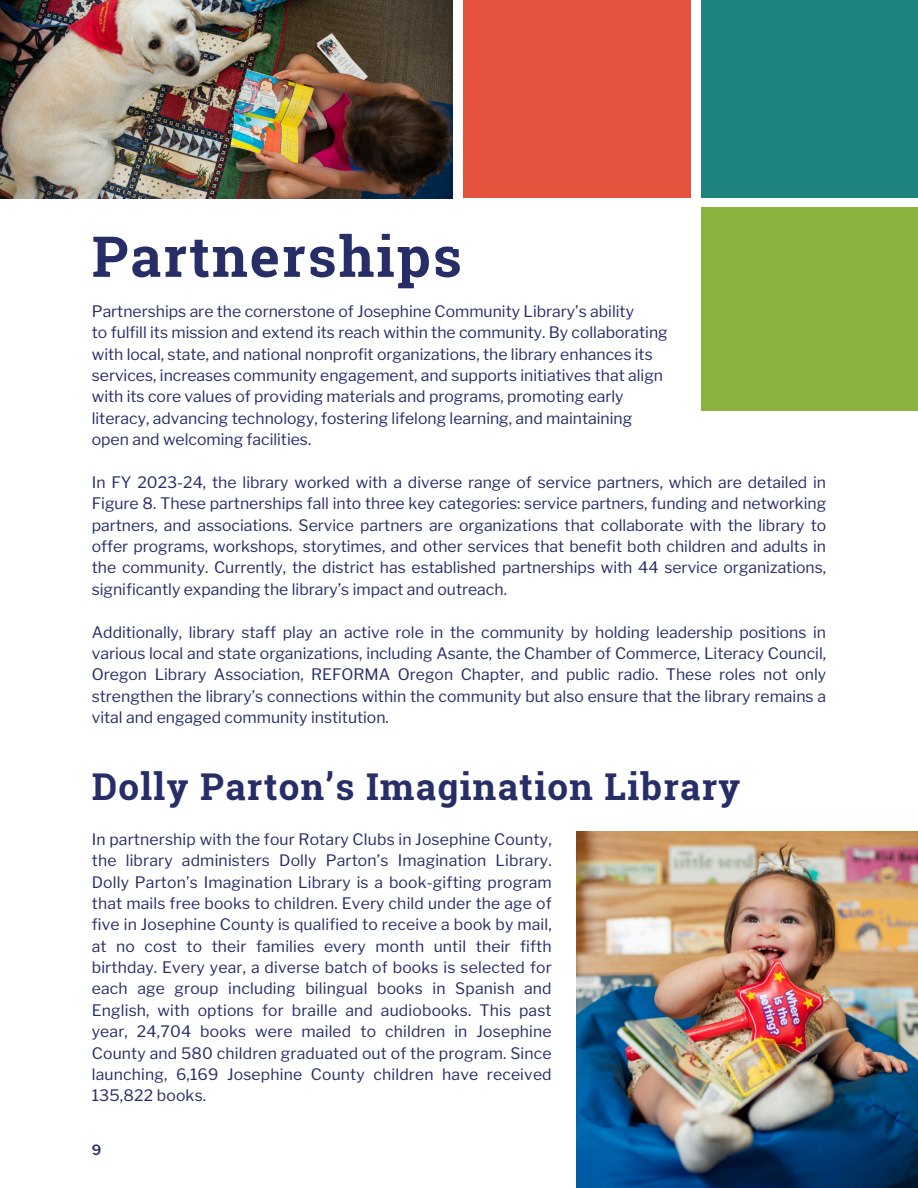
<style>
.page{position:relative;width:918px;height:1188px;background:#fff}
.page>*{position:absolute;margin:0;border:0;box-sizing:border-box;transform-origin:0 0}
.t1{font:700 56.4px "Roboto Slab";letter-spacing:.035em;color:#272d67}
.t2{font:700 36.9px "Roboto Slab";letter-spacing:.035em;color:#272d67}
.t3{font:15.75px/21.3px "Libre Franklin";color:#272d67;text-align:justify}
.t4{font:600 14.1px "Libre Franklin";color:#272d67}
</style>
<div class="page">
<img style="left:0;top:0;width:453px;height:198px">
<div style="left:463px;top:0;width:228px;height:198px;background:#e5533e"></div>
<div style="left:701px;top:0;width:217px;height:198px;background:#1f847d"></div>
<div style="left:701px;top:207px;width:217px;height:204px;background:#8ab23f"></div>
<img style="left:577px;top:832px;width:341px;height:356px">
<p class="t1" style="left:92px;top:218px;width:371px">Partnerships</p>
<h1 class="t3" style="left:92px;top:301px;width:544px">Partnerships are the cornerstone of Josephine Community Library’s ability</h1>
<p class="t3" style="left:92px;top:322px;width:577px">to fulfill its mission and extend its reach within the community. By collaborating</p>
<p class="t3" style="left:92px;top:343px;width:562px">with local, state, and national nonprofit organizations, the library enhances its</p>
<p class="t3" style="left:92px;top:365px;width:573px">services, increases community engagement, and supports initiatives that align</p>
<p class="t3" style="left:92px;top:386px;width:533px">with its core values of providing materials and programs, promoting early</p>
<p class="t3" style="left:92px;top:407px;width:542px">literacy, advancing technology, fostering lifelong learning, and maintaining</p>
<p class="t3" style="left:92px;top:429px;width:221px">open and welcoming facilities.</p>
<p class="t3" style="left:92px;top:472px;width:736px">In FY 2023-24, the library worked with a diverse range of service partners, which are detailed in Figure 8. These partnerships fall into three key categories: service partners, funding and networking partners, and associations. Service partners are organizations that collaborate with the library to offer programs, workshops, storytimes, and other services that benefit both children and adults in the community. Currently, the district has established partnerships with 44 service organizations, significantly expanding the library’s impact and outreach.</p>
<p class="t3" style="left:92px;top:621px;width:736px">Additionally, library staff play an active role in the community by holding leadership positions in various local and state organizations, including Asante, the Chamber of Commerce, Literacy Council, Oregon Library Association, REFORMA Oregon Chapter, and public radio. These roles not only strengthen the library’s connections within the community but also ensure that the library remains a vital and engaged community institution.</p>
<p class="t2" style="left:92px;top:762px;width:650px">Dolly Parton’s Imagination Library</p>
<p class="t3" style="left:92px;top:828px;width:461px">In partnership with the four Rotary Clubs in Josephine County, the library administers Dolly Parton’s Imagination Library.<br>Dolly Parton’s Imagination Library is a book-gifting program that mails free books to children. Every child under the age of five in Josephine County is qualified to receive a book by mail, at no cost to their families every month until their fifth birthday. Every year, a diverse batch of books is selected for each age group including bilingual books in Spanish and English, with options for braille and audiobooks. This past year, 24,704 books were mailed to children in Josephine County and 580 children graduated out of the program. Since launching, 6,169 Josephine County children have received 135,822 books.</p>
<p class="t4" style="left:92px;top:1141px;width:11px">9</p>
</div>
